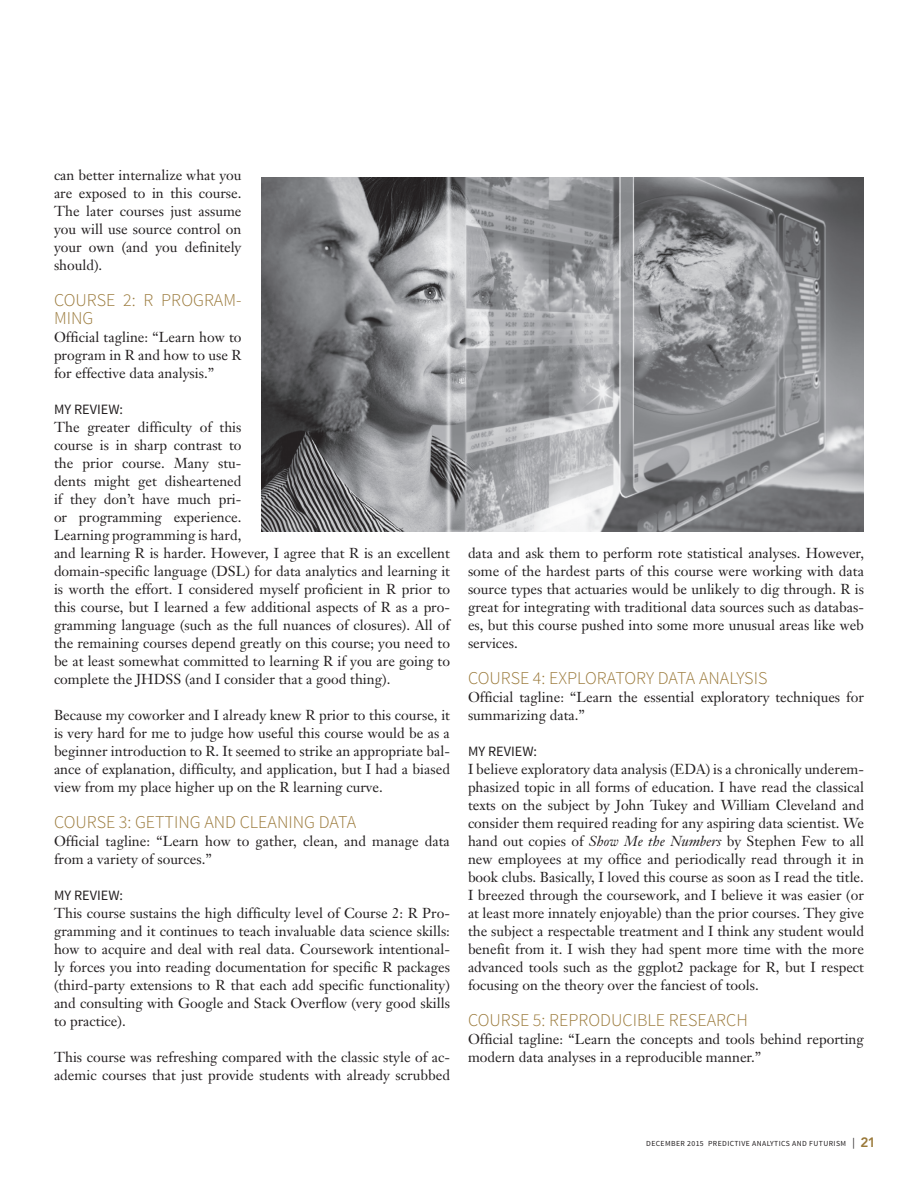
<style>
.page{position:relative;width:918px;height:1188px;background:#fff}
.page>*{position:absolute;margin:0;border:0;box-sizing:border-box;transform-origin:0 0}
.t1{font:300 18px/18px "Source Sans Pro";color:#9a793a}
.t2{font:14.25px/18px "Janson Text";color:#231f20;text-align:justify}
.t3{font:14.25px "Source Sans Pro";color:#231f20}
.t4{font:7.8px "Source Sans Pro";letter-spacing:.05em;color:#231f20}
.s1{font-style:italic}
.s2{font-family:"Avenir LT Std";font-size:10.8px}
.s3{font-family:"Avenir LT Std";font-weight:800;font-size:13.5px;color:#9a793a}
</style>
<div class="page">
<img style="left:261px;top:177px;width:603px;height:354px">
<p class="t2" style="left:54px;top:166px;width:189px">can better internalize what you are exposed to in this course.<br>The later courses just assume you will use source control on your own (and you definitely should).</p>
<p class="t1" style="left:54px;top:291px;width:189px">COURSE 2: R PROGRAM-<br>MING</p>
<p class="t2" style="left:54px;top:328px;width:189px">Official tagline: “Learn how to program in R and how to use R for effective data analysis.”</p>
<p class="t3" style="left:54px;top:400px;width:71px">MY REVIEW:</p>
<p class="t2" style="left:54px;top:418px;width:398px;text-align:left">The greater difficulty of this<br>course is in sharp contrast to<br>the prior course. Many stu-<br>dents might get disheartened<br>if they don’t have much pri-<br>or programming experience.<br>Learning programming is hard,<br>and learning R is harder. However, I agree that R is an excellent domain-specific language (DSL) for data analytics and learning it is worth the effort. I considered myself proficient in R prior to this course, but I learned a few additional aspects of R as a pro&shy;gramming language (such as the full nuances of closures). All of the remaining courses depend greatly on this course; you need to be at least somewhat committed to learning R if you are going to complete the JHDSS (and I consider that a good thing).</p>
<p class="t2" style="left:54px;top:706px;width:398px">Because my coworker and I already knew R prior to this course, it is very hard for me to judge how useful this course would be as a beginner introduction to R. It seemed to strike an appropriate bal&shy;ance of explanation, difficulty, and application, but I had a biased view from my place higher up on the R learning curve.</p>
<p class="t1" style="left:54px;top:813px;width:304px">COURSE 3: GETTING AND CLEANING DATA</p>
<p class="t2" style="left:54px;top:832px;width:397px">Official tagline: “Learn how to gather, clean, and manage data from a variety of sources.”</p>
<p class="t3" style="left:54px;top:886px;width:71px">MY REVIEW:</p>
<p class="t2" style="left:54px;top:904px;width:398px">This course sustains the high difficulty level of Course 2: R Pro&shy;gramming and it continues to teach invaluable data science skills: how to acquire and deal with real data. Coursework intentional&shy;ly forces you into reading documentation for specific R packages (third-party extensions to R that each add specific functionality) and consulting with Google and Stack Overflow (very good skills to practice).</p>
<p class="t2" style="left:54px;top:1048px;width:398px">This course was refreshing compared with the classic style of ac&shy;ademic courses that just provide students with already scrubbed</p>
<p class="t2" style="left:468px;top:544px;width:398px">data and ask them to perform rote statistical analyses. However, some of the hardest parts of this course were working with data source types that actuaries would be unlikely to dig through. R is great for integrating with traditional data sources such as databas&shy;es, but this course pushed into some more unusual areas like web services.</p>
<p class="t1" style="left:468px;top:669px;width:301px">COURSE 4: EXPLORATORY DATA ANALYSIS</p>
<p class="t2" style="left:468px;top:688px;width:397px">Official tagline: “Learn the essential exploratory techniques for summarizing data.”</p>
<p class="t3" style="left:468px;top:742px;width:71px">MY REVIEW:</p>
<p class="t2" style="left:468px;top:760px;width:398px">I believe exploratory data analysis (EDA) is a chronically underem&shy;phasized topic in all forms of education. I have read the classical texts on the subject by John Tukey and William Cleveland and consider them required reading for any aspiring data scientist. We hand out copies of <span class="s1">Show Me the Numbers</span> by Stephen Few to all new employees at my office and periodically read through it in book clubs. Basically, I loved this course as soon as I read the title.<br>I breezed through the coursework, and I believe it was easier (or at least more innately enjoyable) than the prior courses. They give the subject a respectable treatment and I think any student would benefit from it. I wish they had spent more time with the more advanced tools such as the ggplot2 package for R, but I respect focusing on the theory over the fanciest of tools.</p>
<p class="t1" style="left:468px;top:1011px;width:281px">COURSE 5: REPRODUCIBLE RESEARCH</p>
<p class="t2" style="left:468px;top:1030px;width:397px">Official tagline: “Learn the concepts and tools behind reporting modern data analyses in a reproducible manner.”</p>
<p class="t4" style="left:646px;top:1138px;width:231px">DECEMBER 2015 PREDICTIVE ANALYTICS AND FUTURISM <span class="s2">|</span> <span class="s3">21</span></p>
</div>
